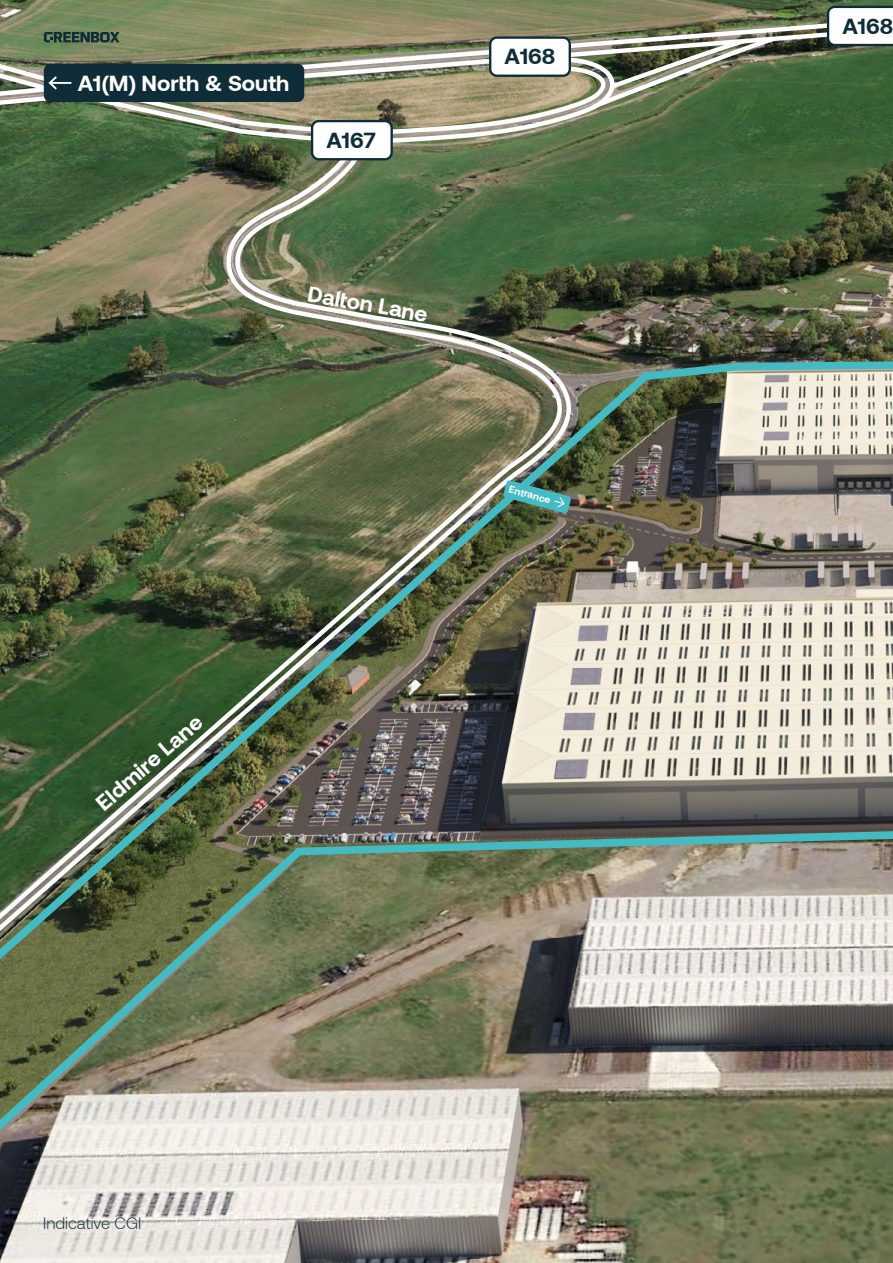
<style>
.page{position:relative;width:893px;height:1263px;background:#fff}
.page>*{position:absolute;margin:0;border:0;box-sizing:border-box;transform-origin:0 0}
.t1{font:700 22.2px "Aeonik";color:#fff}
.t2{font:700 22.2px "Aeonik";color:#0e2d38}
.t3{font:300 16.5px "Aeonik";color:#0e2d38}
.t4{font:700 10.2px "Aeonik";color:#fff}
</style>
<div class="page">
<img style="left:584px;top:143px;width:309px;height:210px">
<img style="left:584px;top:353px;width:309px;height:910px">
<img style="left:0;top:143px;width:584px;height:1120px">
<svg style="left:0;top:0;width:893px;height:143px;background:#526d45"></svg>
<svg style="left:827px;top:6px;width:66px;height:40px"></svg>
<svg style="left:86px;top:137px;width:534px;height:9px;background:#667a57"></svg>
<div style="left:312px;top:121px;width:80px;height:38px;background:#fff;border-radius:7px"></div>
<div style="left:311px;top:120px;width:82px;height:40px;border:2px solid #0e2d38;border-radius:7px"></div>
<svg style="left:503px;top:480px;width:68px;height:34px;background:#468982"></svg>
<img style="left:0;top:7px;width:779px;height:130px">
<p class="t1" style="left:78px;top:70px;width:213px">A1(M) North &amp; South</p>
<p class="t2" style="left:326px;top:127px;width:51px">A167</p>
<p class="t1" style="left:310px;top:281px;width:123px;rotate:10deg">Dalton Lane</p>
<p class="t2" style="left:504px;top:44px;width:52px">A168</p>
<p class="t4" style="left:511px;top:483px;width:44px;rotate:15deg">Entrance</p>
<p class="t1" style="left:91px;top:796px;width:134px;rotate:-41deg">Eldmire Lane</p>
<p class="t3" style="left:43px;top:1214px;width:100px">Indicative CGI</p>
<p class="t2" style="left:842px;top:13px;width:52px">A168</p>
</div>
